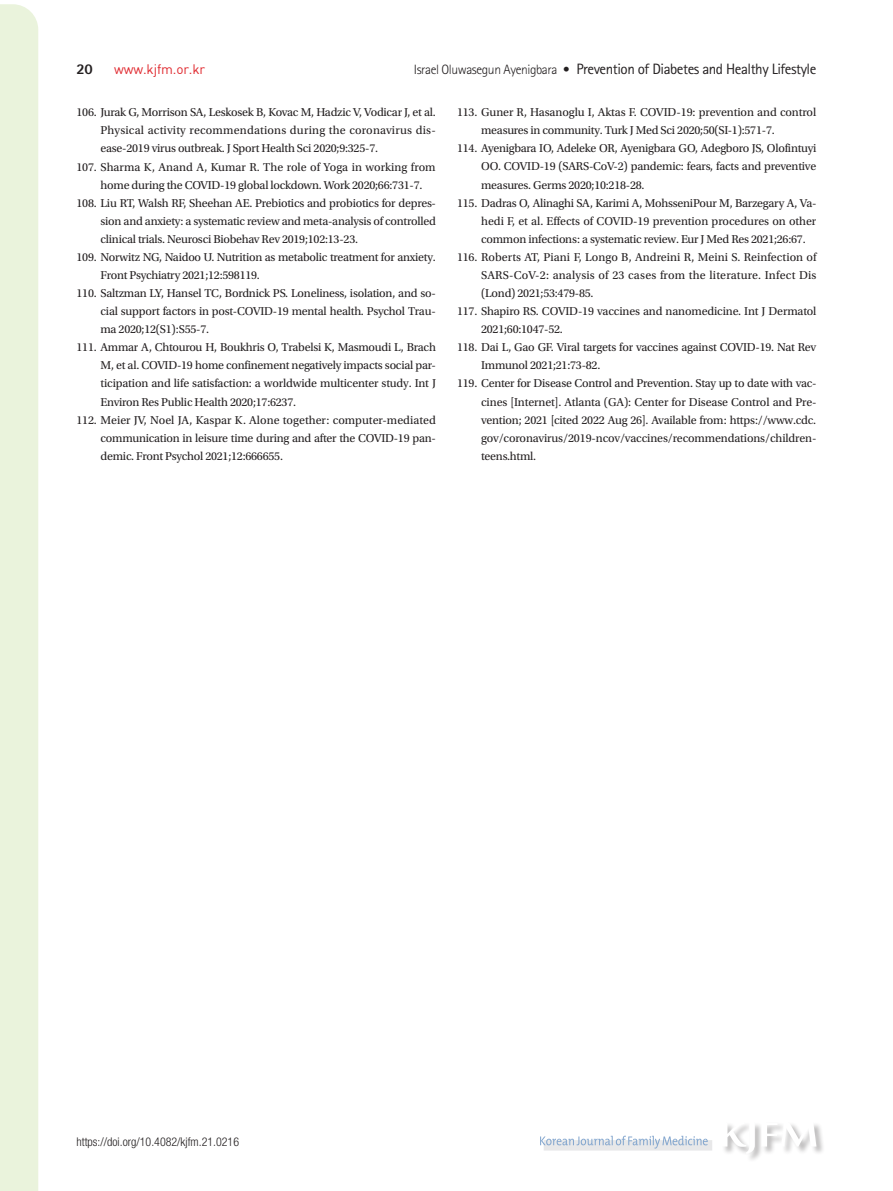
<style>
.page{position:relative;width:893px;height:1191px;background:#fff}
.page>*{position:absolute;margin:0;border:0;box-sizing:border-box;transform-origin:0 0}
.t1{font:15px "Rotis Sans Serif Std";letter-spacing:-.03em;color:#231f20}
.t2{font:800 15px "Rotis Sans Serif Std";color:#231f20}
.t3{font:13.5px "Dinreg";letter-spacing:-.01em;color:#e02a30}
.t4{font:12px "Utopia Std";letter-spacing:-.02em;color:#231f20}
.t5{font:12px "Utopia Std";letter-spacing:.015em;color:#231f20}
.t6{font:12px "Utopia Std";letter-spacing:.005em;color:#231f20}
.t7{font:12px "Utopia Std";color:#231f20}
.t8{font:300 condensed 12px "Helvetica Neue LT Std";color:#231f20}
.s1{font-weight:300;font-size:13.5px}
</style>
<div class="page">
<div style="left:0;top:4px;width:38px;height:1187px;background:#eaf3dc"></div>
<div style="left:721px;top:1122px;width:104px;height:40px;background:#231f20;opacity:.3"></div>
<svg style="left:722px;top:1122px;width:94px;height:32px"></svg>
<div style="left:544px;top:1140px;width:168px;height:10px;background:#e8e8e9"></div>
<svg style="left:540px;top:1135px;width:168px;height:13px"></svg>
<p class="t2" style="left:77px;top:60px;width:18px">20</p>
<p class="t3" style="left:114px;top:61px;width:93px">www.kjfm.or.kr</p>
<p class="t1" style="left:414px;top:60px;width:404px"><span class="s1">Israel Oluwasegun Ayenigbara •</span> Prevention of Diabetes and Healthy Lifestyle</p>
<p class="t4" style="left:77px;top:106px;width:361px">106. Jurak G, Morrison SA, Leskosek B, Kovac M, Hadzic V, Vodicar J, et al.</p>
<p class="t5" style="left:101px;top:124px;width:337px">Physical activity recommendations during the coronavirus dis-</p>
<p class="t4" style="left:101px;top:142px;width:279px">ease-2019 virus outbreak. J Sport Health Sci 2020;9:325-7.</p>
<p class="t6" style="left:77px;top:160px;width:361px">107. Sharma K, Anand A, Kumar R. The role of Yoga in working from</p>
<p class="t4" style="left:101px;top:178px;width:323px">home during the COVID-19 global lockdown. Work 2020;66:731-7.</p>
<p class="t4" style="left:77px;top:196px;width:361px">108. Liu RT, Walsh RF, Sheehan AE. Prebiotics and probiotics for depres-</p>
<p class="t4" style="left:101px;top:214px;width:337px">sion and anxiety: a systematic review and meta-analysis of controlled</p>
<p class="t4" style="left:101px;top:232px;width:259px">clinical trials. Neurosci Biobehav Rev 2019;102:13-23.</p>
<p class="t4" style="left:77px;top:250px;width:361px">109. Norwitz NG, Naidoo U. Nutrition as metabolic treatment for anxiety.</p>
<p class="t4" style="left:101px;top:269px;width:161px">Front Psychiatry 2021;12:598119.</p>
<p class="t4" style="left:77px;top:287px;width:361px">110. Saltzman LY, Hansel TC, Bordnick PS. Loneliness, isolation, and so-</p>
<p class="t4" style="left:101px;top:305px;width:337px">cial support factors in post-COVID-19 mental health. Psychol Trau-</p>
<p class="t4" style="left:101px;top:323px;width:110px">ma 2020;12(S1):S55-7.</p>
<p class="t4" style="left:77px;top:341px;width:361px">111. Ammar A, Chtourou H, Boukhris O, Trabelsi K, Masmoudi L, Brach</p>
<p class="t4" style="left:101px;top:359px;width:337px">M, et al. COVID-19 home confinement negatively impacts social par-</p>
<p class="t4" style="left:101px;top:377px;width:337px">ticipation and life satisfaction: a worldwide multicenter study. Int J</p>
<p class="t4" style="left:101px;top:395px;width:197px">Environ Res Public Health 2020;17:6237.</p>
<p class="t7" style="left:77px;top:413px;width:361px">112. Meier JV, Noel JA, Kaspar K. Alone together: computer-mediated</p>
<p class="t4" style="left:101px;top:431px;width:337px">communication in leisure time during and after the COVID-19 pan-</p>
<p class="t4" style="left:101px;top:449px;width:184px">demic. Front Psychol 2021;12:666655.</p>
<p class="t4" style="left:457px;top:106px;width:361px">113. Guner R, Hasanoglu I, Aktas F. COVID-19: prevention and control</p>
<p class="t4" style="left:481px;top:124px;width:295px">measures in community. Turk J Med Sci 2020;50(SI-1):571-7.</p>
<p class="t4" style="left:457px;top:142px;width:361px">114. Ayenigbara IO, Adeleke OR, Ayenigbara GO, Adegboro JS, Olofintuyi</p>
<p class="t4" style="left:481px;top:160px;width:337px">OO. COVID-19 (SARS-CoV-2) pandemic: fears, facts and preventive</p>
<p class="t4" style="left:481px;top:178px;width:165px">measures. Germs 2020;10:218-28.</p>
<p class="t4" style="left:457px;top:196px;width:361px">115. Dadras O, Alinaghi SA, Karimi A, MohsseniPour M, Barzegary A, Va-</p>
<p class="t4" style="left:481px;top:214px;width:337px">hedi F, et al. Effects of COVID-19 prevention procedures on other</p>
<p class="t4" style="left:481px;top:232px;width:326px">common infections: a systematic review. Eur J Med Res 2021;26:67.</p>
<p class="t6" style="left:457px;top:250px;width:361px">116. Roberts AT, Piani F, Longo B, Andreini R, Meini S. Reinfection of</p>
<p class="t5" style="left:481px;top:268px;width:337px">SARS-CoV-2: analysis of 23 cases from the literature. Infect Dis</p>
<p class="t4" style="left:481px;top:287px;width:114px">(Lond) 2021;53:479-85.</p>
<p class="t4" style="left:457px;top:305px;width:361px">117. Shapiro RS. COVID-19 vaccines and nanomedicine. Int J Dermatol</p>
<p class="t4" style="left:481px;top:323px;width:83px">2021;60:1047-52.</p>
<p class="t4" style="left:457px;top:341px;width:361px">118. Dai L, Gao GF. Viral targets for vaccines against COVID-19. Nat Rev</p>
<p class="t4" style="left:481px;top:359px;width:121px">Immunol 2021;21:73-82.</p>
<p class="t4" style="left:457px;top:377px;width:361px">119. Center for Disease Control and Prevention. Stay up to date with vac-</p>
<p class="t4" style="left:481px;top:395px;width:337px">cines [Internet]. Atlanta (GA): Center for Disease Control and Pre-</p>
<p class="t4" style="left:481px;top:413px;width:337px">vention; 2021 [cited 2022 Aug 26]. Available from: https://www.cdc.</p>
<p class="t4" style="left:481px;top:431px;width:337px">gov/coronavirus/2019-ncov/vaccines/recommendations/children-</p>
<p class="t4" style="left:481px;top:449px;width:57px">teens.html.</p>
<p class="t8" style="left:77px;top:1134px;width:164px">https://doi.org/10.4082/kjfm.21.0216</p>
</div>
